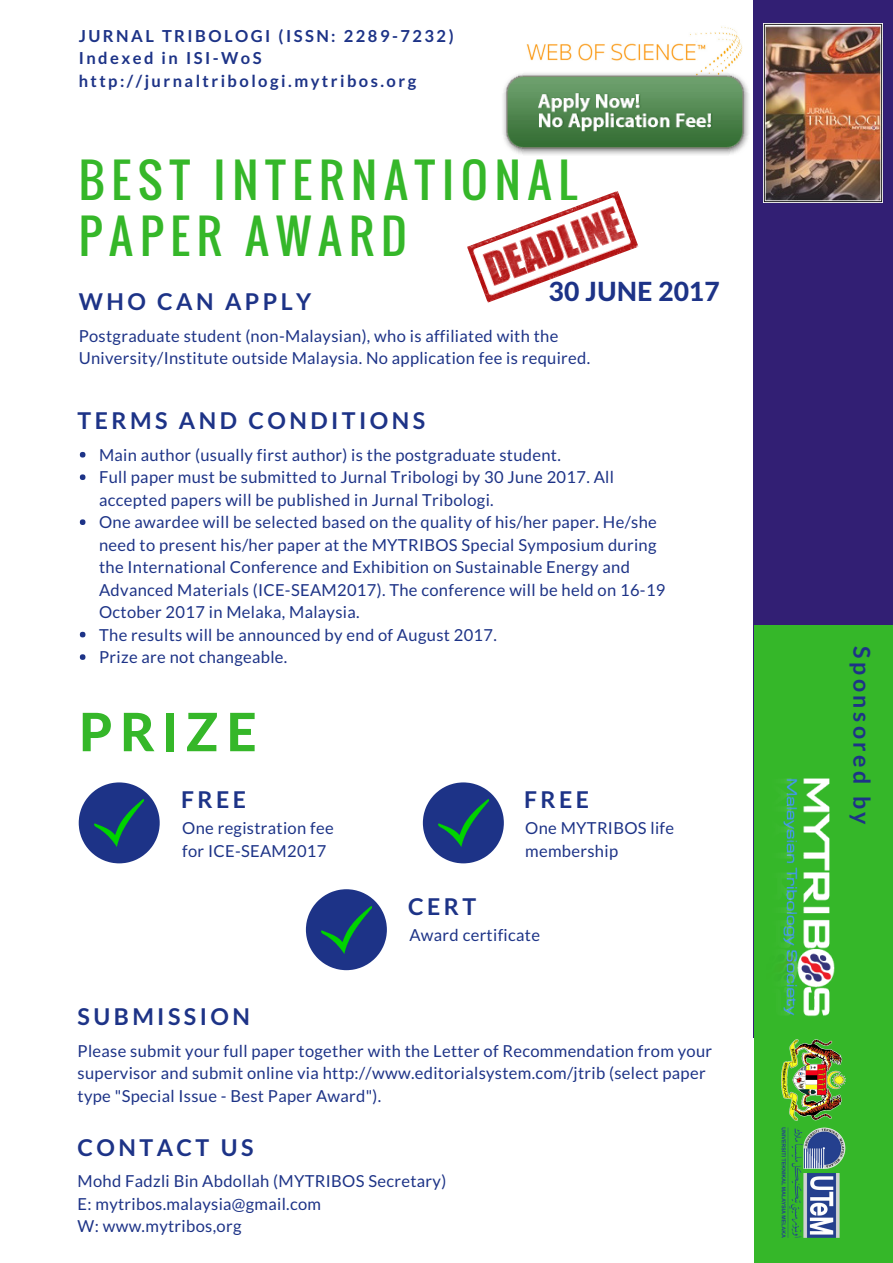
<style>
.page{position:relative;width:893px;height:1263px;background:#fff}
.page>*{position:absolute;margin:0;border:0;box-sizing:border-box;transform-origin:0 0}
.t1{font:800 52.95px "Lato";letter-spacing:.15em;color:#35b729}
.t2{font:46.35px/56.2px "Oswald";letter-spacing:.15em;color:#35b729}
.t3{font:800 26.4px "Lato";color:#1d3387}
.t4{font:700 23.1px "Lato";letter-spacing:.15em;color:#1d3387}
.t5{font:16.5px/22.5px "Lato";letter-spacing:.02em;color:#1d3387}
.t6{font:700 16.5px/22.5px "Lato";letter-spacing:.15em;color:#1d3387}
</style>
<div class="page">
<div style="left:753px;top:0;width:139px;height:1038px;background:#321f74"></div>
<svg style="left:80px;top:452px;width:5px;height:5px"></svg>
<svg style="left:80px;top:474px;width:5px;height:6px"></svg>
<svg style="left:80px;top:519px;width:5px;height:6px"></svg>
<svg style="left:80px;top:632px;width:5px;height:5px"></svg>
<svg style="left:80px;top:654px;width:5px;height:6px"></svg>
<div style="left:753px;top:625px;width:139px;height:637px;background:#35b729"></div>
<svg style="left:79px;top:782px;width:81px;height:81px"></svg>
<svg style="left:306px;top:889px;width:81px;height:81px"></svg>
<svg style="left:423px;top:782px;width:81px;height:81px"></svg>
<img style="left:763px;top:24px;width:119px;height:178px">
<img style="left:783px;top:778px;width:52px;height:239px">
<img style="left:94px;top:799px;width:50px;height:47px">
<img style="left:321px;top:906px;width:50px;height:47px">
<img style="left:438px;top:799px;width:50px;height:47px">
<img style="left:781px;top:1039px;width:64px;height:198px">
<img style="left:526px;top:26px;width:216px;height:45px">
<img style="left:467px;top:191px;width:171px;height:112px">
<img style="left:503px;top:71px;width:246px;height:84px">
<p class="t6" style="left:79px;top:24px;width:376px">JURNAL TRIBOLOGI (ISSN: 2289-7232)<br>Indexed in ISI-WoS http://jurnaltribologi.mytribos.org</p>
<h2 class="t2" style="left:79px;top:151px;width:500px">BEST INTERNATIONAL<br>PAPER AWARD</h2>
<h3 class="t4" style="left:79px;top:287px;width:234px">WHO CAN APPLY</h3>
<h3 class="t3" style="left:548px;top:275px;width:173px">30 JUNE 2017</h3>
<p class="t5" style="left:79px;top:324px;width:513px">Postgraduate student (non-Malaysian), who is affiliated with the<br>University/Institute outside Malaysia. No application fee is required.</p>
<h3 class="t4" style="left:78px;top:407px;width:349px">TERMS AND CONDITIONS</h3>
<p class="t5" style="left:99px;top:443px;width:568px">Main author (usually first author) is the postgraduate student.<br>Full paper must be submitted to Jurnal Tribologi by 30 June 2017. All accepted papers will be published in Jurnal Tribologi.<br>One awardee will be selected based on the quality of his/her paper. He/she need to present his/her paper at the MYTRIBOS Special Symposium during the International Conference and Exhibition on Sustainable Energy and Advanced Materials (ICE-SEAM2017). The conference will be held on 16-19<br>October 2017 in Melaka, Malaysia.<br>The results will be announced by end of August 2017.<br>Prize are not changeable.</p>
<h1 class="t1" style="left:79px;top:699px;width:179px">PRIZE</h1>
<h3 class="t4" style="left:181px;top:785px;width:67px">FREE</h3>
<p class="t5" style="left:182px;top:816px;width:153px">One registration fee for ICE-SEAM2017</p>
<h3 class="t4" style="left:78px;top:1002px;width:174px">SUBMISSION</h3>
<h3 class="t4" style="left:524px;top:785px;width:67px">FREE</h3>
<h3 class="t4" style="left:408px;top:892px;width:70px">CERT</h3>
<p class="t5" style="left:525px;top:816px;width:150px">One MYTRIBOS life membership</p>
<p class="t5" style="left:409px;top:923px;width:132px">Award certificate</p>
<p class="t5" style="left:78px;top:1039px;width:636px">Please submit your full paper together with the Letter of Recommendation from your supervisor and submit online via http://www.editorialsystem.com/jtrib (select paper type "Special Issue - Best Paper Award").</p>
<h3 class="t4" style="left:78px;top:1133px;width:177px">CONTACT US</h3>
<p class="t5" style="left:78px;top:1169px;width:370px">Mohd Fadzli Bin Abdollah (MYTRIBOS Secretary)<br>E: mytribos.malaysia@gmail.com<br>W: www.mytribos,org</p>
<h3 class="t4" style="left:876px;top:646px;width:180px;rotate:90deg">Sponsored by</h3>
</div>
